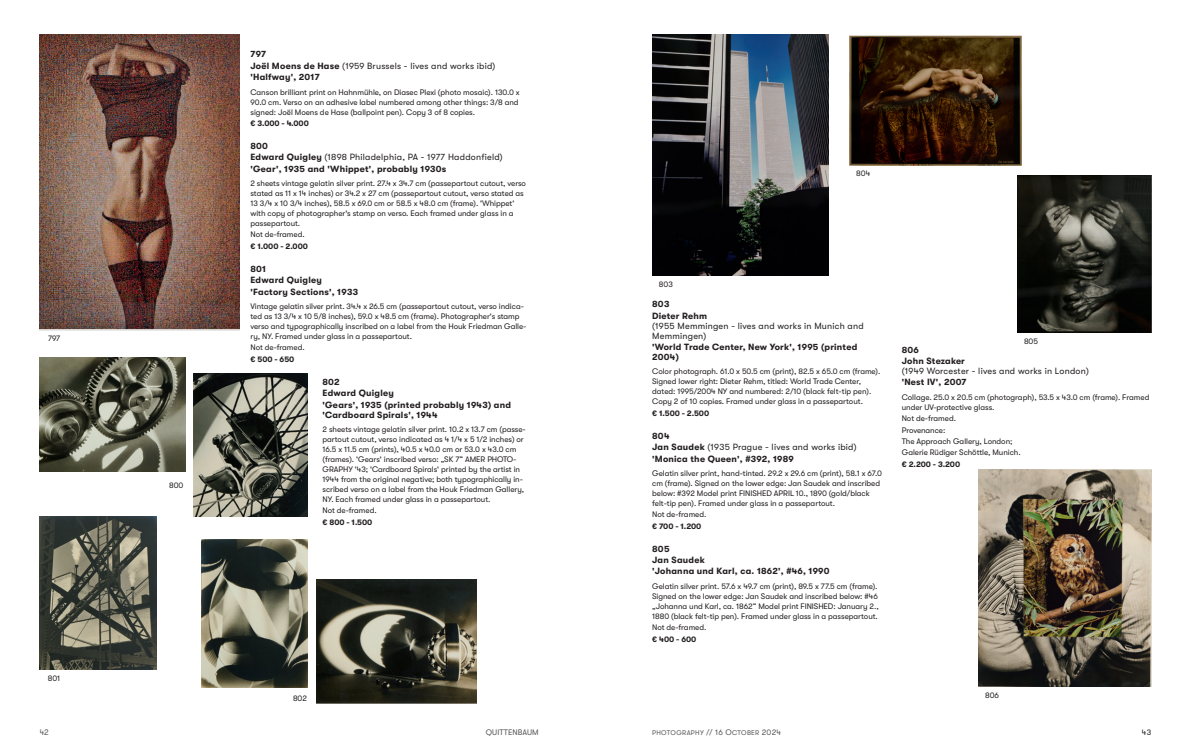
<style>
.page{position:relative;width:1191px;height:755px;background:#fff}
.page>*{position:absolute;margin:0;border:0;box-sizing:border-box;transform-origin:0 0}
.t1{font:700 9px/11.4px "GT Walsheim";letter-spacing:.025em;color:#231f20}
.t2{font:9px/10px "GT Walsheim";letter-spacing:.025em;color:#231f20}
.t3{font:8px/10px "GT Walsheim";letter-spacing:-.005em;color:#231f20}
.t4{font:700 8px "GT Walsheim";letter-spacing:-.005em;color:#231f20}
.t5{font:8px "GT Walsheim";letter-spacing:.005em;color:#57585a}
.t6{font:8px "GT Walsheim Regular SC850";color:#231f20}
.t7{font:6.8px "GT Walsheim Regular SC850";letter-spacing:.045em;color:#57585a}
.s1{font-weight:400}
.s2{font-size:8px}
.s3{font-family:"GT Walsheim";font-size:8px}
</style>
<div class="page">
<img style="left:202px;top:539px;width:105px;height:148px">
<img style="left:652px;top:34px;width:176px;height:241px">
<img style="left:849px;top:35px;width:172px;height:130px">
<img style="left:40px;top:34px;width:199px;height:296px">
<img style="left:40px;top:357px;width:145px;height:114px">
<img style="left:40px;top:516px;width:117px;height:152px">
<img style="left:194px;top:373px;width:113px;height:143px">
<img style="left:317px;top:579px;width:160px;height:124px">
<img style="left:1017px;top:176px;width:134px;height:156px">
<img style="left:978px;top:469px;width:173px;height:217px">
<p class="t3" style="left:48px;top:332px;width:14px">797</p>
<p class="t3" style="left:48px;top:672px;width:14px">801</p>
<p class="t3" style="left:169px;top:480px;width:16px">800</p>
<p class="t1" style="left:250px;top:49px;width:246px">797<br>Joël Moens de Hase <span class="s1">(1959 Brussels - lives and works ibid) </span>'Halfway', 2017</p>
<p class="t3" style="left:250px;top:87px;width:271px">Canson brilliant print on Hahnmühle, on Diasec Plexi (photo mosaic). 130.0 x<br>90.0 cm. Verso on an adhesive label numbered among other things: 3/8 and signed: Joël Moens de Hase (ballpoint pen). Copy 3 of 8 copies.</p>
<p class="t4" style="left:250px;top:119px;width:60px">€ 3.000 - 4.000</p>
<p class="t1" style="left:250px;top:140px;width:254px">800<br>Edward Quigley <span class="s1">(1898 Philadelphia, PA - 1977 Haddonfield) </span>'Gear', 1935 and 'Whippet', probably 1930s</p>
<p class="t3" style="left:250px;top:178px;width:277px">2 sheets vintage gelatin silver print. 27.4 x 34.7 cm (passepartout cutout, verso stated as 11 x 14 inches) or 34.2 x 27 cm (passepartout cutout, verso stated as 13 3/4 x 10 3/4 inches), 58.5 x 69.0 cm or 58.5 x 48.0 cm (frame). 'Whippet' with copy of photographer's stamp on verso. Each framed under glass in a passepartout.</p>
<p class="t3" style="left:250px;top:229px;width:56px">Not de-framed.</p>
<p class="t4" style="left:250px;top:241px;width:59px">€ 1.000 - 2.000</p>
<p class="t1" style="left:250px;top:263px;width:109px">801<br>Edward Quigley 'Factory Sections', 1933</p>
<p class="t3" style="left:250px;top:301px;width:277px">Vintage gelatin silver print. 34.4 x 26.5 cm (passepartout cutout, verso indica&shy;ted as 13 3/4 x 10 5/8 inches), 59.0 x 48.5 cm (frame). Photographer's stamp verso and typographically inscribed on a label from the Houk Friedman Galle&shy;ry, NY. Framed under glass in a passepartout.</p>
<p class="t3" style="left:250px;top:342px;width:56px">Not de-framed.</p>
<p class="t4" style="left:250px;top:354px;width:45px">€ 500 - 650</p>
<p class="t1" style="left:322px;top:375px;width:190px">802<br>Edward Quigley<br>'Gears', 1935 (printed probably 1943) and</p>
<p class="t1" style="left:322px;top:408px;width:117px">'Cardboard Spirals', 1944</p>
<p class="t3" style="left:322px;top:424px;width:205px">2 sheets vintage gelatin silver print. 10.2 x 13.7 cm (passe&shy;partout cutout, verso indicated as 4 1/4 x 5 1/2 inches) or 16.5 x 11.5 cm (prints), 40.5 x 40.0 cm or 53.0 x 43.0 cm (frames). 'Gears' inscribed verso: „SK 7“ AMER PHOTO-GRAPHY '43; 'Cardboard Spirals' printed by the artist in 1944 from the original negative; both typographically in&shy;scribed verso on a label from the Houk Friedman Gallery, NY. Each framed under glass in a passepartout.</p>
<p class="t3" style="left:322px;top:505px;width:56px">Not de-framed.</p>
<p class="t4" style="left:322px;top:517px;width:51px">€ 800 - 1.500</p>
<p class="t3" style="left:293px;top:692px;width:16px">802</p>
<p class="t3" style="left:856px;top:169px;width:16px">804</p>
<p class="t3" style="left:659px;top:279px;width:16px">803</p>
<p class="t1" style="left:652px;top:298px;width:56px">803<br>Dieter Rehm</p>
<p class="t2" style="left:652px;top:320px;width:213px">(1955 Memmingen - lives and works in Munich and<br>Memmingen)</p>
<p class="t1" style="left:652px;top:342px;width:207px;line-height:10px">'World Trade Center, New York', 1995 (printed<br>2004)</p>
<p class="t3" style="left:652px;top:366px;width:230px">Color photograph. 61.0 x 50.5 cm (print), 82.5 x 65.0 cm (frame).<br>Signed lower right: Dieter Rehm, titled: World Trade Center, dated: 1995/2004 NY and numbered: 2/10 (black felt-tip pen).<br>Copy 2 of 10 copies. Framed under glass in a passepartout.</p>
<p class="t4" style="left:652px;top:408px;width:58px">€ 1.500 - 2.500</p>
<p class="t1" style="left:652px;top:429px;width:206px">804<br>Jan Saudek <span class="s1">(1935 Prague - lives and works ibid) </span>'Monica the Queen', #392, 1989</p>
<p class="t3" style="left:652px;top:468px;width:231px">Gelatin silver print, hand-tinted. 29.2 x 29.6 cm (print), 58.1 x 67.0 cm (frame). Signed on the lower edge: Jan Saudek and inscribed below: #392 Model print FINISHED APRIL 10., 1890 (gold/black felt-tip pen). Framed under glass in a passepartout.</p>
<p class="t3" style="left:652px;top:509px;width:56px">Not de-framed.</p>
<p class="t4" style="left:652px;top:521px;width:51px">€ 700 - 1.200</p>
<p class="t1" style="left:652px;top:542px;width:179px">805<br>Jan Saudek<br>'Johanna und Karl, ca. 1862', #46, 1990</p>
<p class="t3" style="left:652px;top:580px;width:228px">Gelatin silver print. 57.6 x 49.7 cm (print), 89.5 x 77.5 cm (frame).<br>Signed on the lower edge: Jan Saudek and inscribed below: #46 „Johanna und Karl, ca. 1862“ Model print FINISHED: January 2., 1880 (black felt-tip pen). Framed under glass in a passepartout.</p>
<p class="t3" style="left:652px;top:622px;width:56px">Not de-framed.</p>
<p class="t4" style="left:652px;top:634px;width:46px">€ 400 - 600</p>
<p class="t3" style="left:1024px;top:335px;width:16px">805</p>
<p class="t1" style="left:901px;top:343px;width:65px">806<br>John Stezaker</p>
<p class="t2" style="left:901px;top:366px;width:189px">(1949 Worcester - lives and works in London)</p>
<p class="t1" style="left:901px;top:376px;width:66px">'Nest IV', 2007</p>
<p class="t3" style="left:901px;top:392px;width:249px">Collage. 25.0 x 20.5 cm (photograph), 53.5 x 43.0 cm (frame). Framed under UV-protective glass.</p>
<p class="t3" style="left:901px;top:412px;width:120px;line-height:11.4px">Not de-framed.<br>Provenance:<br>The Approach Gallery, London;<br>Galerie Rüdiger Schöttle, Munich.</p>
<p class="t4" style="left:901px;top:459px;width:60px">€ 2.200 - 3.200</p>
<p class="t3" style="left:985px;top:690px;width:16px">806</p>
<p class="t5" style="left:40px;top:727px;width:11px">42</p>
<p class="t5" style="left:486px;top:727px;width:54px">QUITTENBAUM</p>
<p class="t7" style="left:652px;top:728px;width:130px">PHOTOGRAPHY <span class="s2">//</span> <span class="s3">16</span> <span class="s2">O</span>CTOBER <span class="s3">2024</span></p>
<p class="t6" style="left:1141px;top:727px;width:11px">43</p>
</div>
